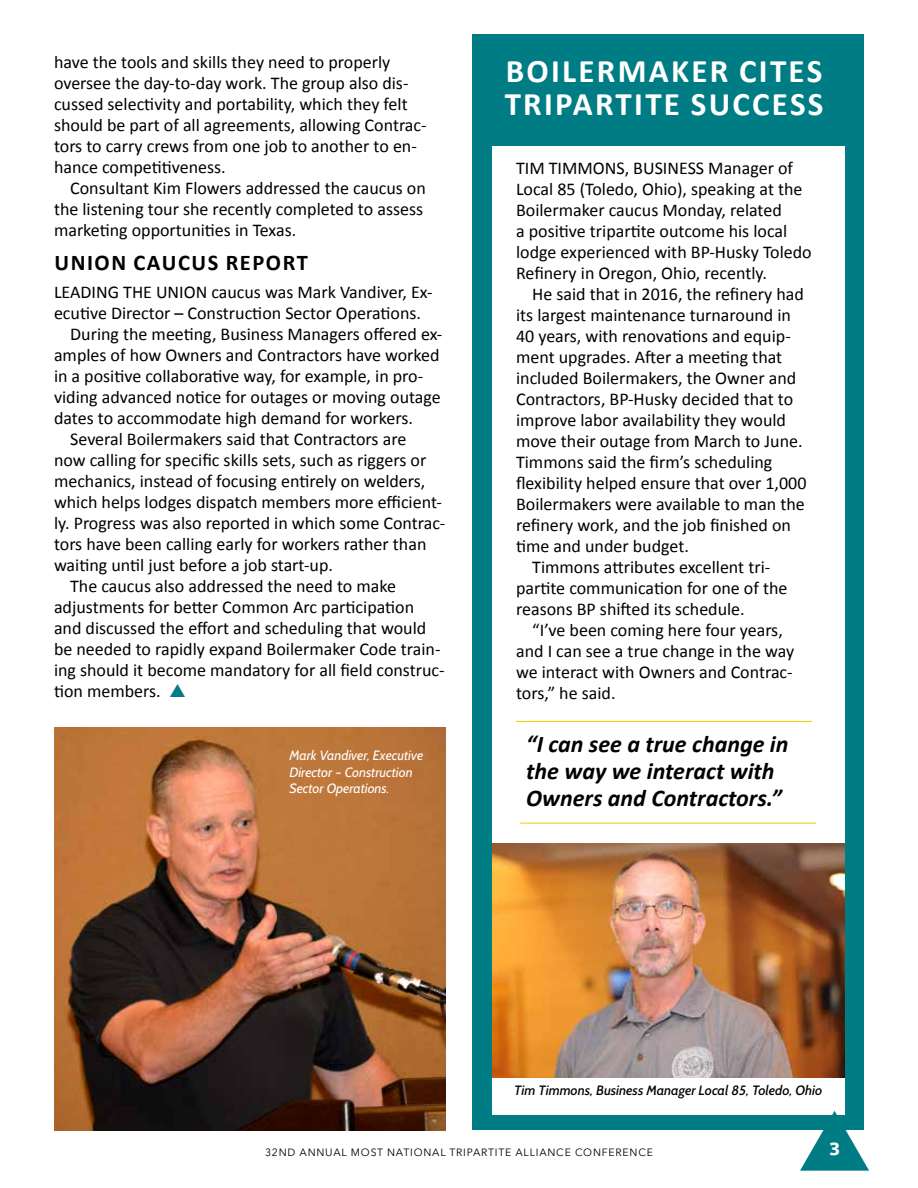
<style>
.page{position:relative;width:918px;height:1188px;background:#fff}
.page>*{position:absolute;margin:0;border:0;box-sizing:border-box;transform-origin:0 0}
.t1{font:700 33px/33px "Calibri";letter-spacing:.07em;color:#fff}
.t2{font:italic 700 24px/27px "Calibri";color:#000}
.t3{font:700 22.5px "Calibri";letter-spacing:.07em;color:#000}
.t4{font:700 20.1px "Colaborate";color:#fff}
.t5{font:18px/21px "Calibri";color:#000}
.t6{font:italic 13.5px/16.5px "Cabin";color:#fff}
.t7{font:italic 500 13.5px "Cabin";color:#000}
.t8{font:10.5px "Avenir Next LT Pro";letter-spacing:.075em;color:#000}
</style>
<div class="page">
<div style="left:472px;top:34px;width:392px;height:1096px;background:#007c85"></div>
<div style="left:492px;top:146px;width:352px;height:968px;background:#fff"></div>
<img style="left:54px;top:728px;width:392px;height:402px">
<img style="left:492px;top:843px;width:352px;height:235px">
<hr style="left:516px;top:721px;width:296px;height:1px;background:#f0ca00">
<hr style="left:520px;top:823px;width:296px;height:1px;background:#f0ca00">
<svg style="left:800px;top:1111px;width:69px;height:60px"></svg>
<p class="t5" style="left:54px;top:51px;width:374px">have the tools and skills they need to properly oversee the day-to-day work. The group also dis&shy;cussed selectivity and portability, which they felt should be part of all agreements, allowing Contrac&shy;tors to carry crews from one job to another to en&shy;hance competitiveness.</p>
<p class="t5" style="left:54px;top:177px;width:373px;text-indent:16px">Consultant Kim Flowers addressed the caucus on the listening tour she recently completed to assess marketing opportunities in Texas.</p>
<p class="t3" style="left:54px;top:248px;width:255px">UNION CAUCUS REPORT</p>
<p class="t5" style="left:54px;top:281px;width:380px">LEADING THE UNION caucus was Mark Vandiver, Ex-</p>
<p class="t5" style="left:54px;top:302px;width:369px">ecutive Director – Construction Sector Operations.</p>
<p class="t5" style="left:70px;top:323px;width:374px">During the meeting, Business Managers offered ex-</p>
<p class="t5" style="left:54px;top:344px;width:387px">amples of how Owners and Contractors have worked</p>
<p class="t5" style="left:54px;top:365px;width:371px">in a positive collaborative way, for example, in pro-</p>
<p class="t5" style="left:54px;top:386px;width:388px">viding advanced notice for outages or moving outage</p>
<p class="t5" style="left:54px;top:407px;width:360px">dates to accommodate high demand for workers.</p>
<p class="t5" style="left:70px;top:428px;width:338px">Several Boilermakers said that Contractors are</p>
<p class="t5" style="left:54px;top:449px;width:374px">now calling for specific skills sets, such as riggers or</p>
<p class="t5" style="left:54px;top:470px;width:373px">mechanics, instead of focusing entirely on welders,</p>
<p class="t5" style="left:54px;top:491px;width:390px">which helps lodges dispatch members more efficient-</p>
<p class="t5" style="left:54px;top:512px;width:393px">ly. Progress was also reported in which some Contrac-</p>
<p class="t5" style="left:54px;top:533px;width:374px">tors have been calling early for workers rather than</p>
<p class="t5" style="left:54px;top:554px;width:281px">waiting until just before a job start-up.</p>
<p class="t5" style="left:70px;top:575px;width:327px">The caucus also addressed the need to make</p>
<p class="t5" style="left:54px;top:596px;width:362px">adjustments for better Common Arc participation</p>
<p class="t5" style="left:54px;top:617px;width:374px">and discussed the effort and scheduling that would</p>
<p class="t5" style="left:54px;top:638px;width:388px">be needed to rapidly expand Boilermaker Code train-</p>
<p class="t5" style="left:54px;top:659px;width:392px">ing should it become mandatory for all field construc-</p>
<p class="t5" style="left:54px;top:680px;width:108px">tion members.</p>
<p class="t6" style="left:289px;top:747px;width:135px">Mark Vandiver, Executive<br>Director – Construction<br>Sector Operations.</p>
<h1 class="t1" style="left:505px;top:55px;width:320px">BOILERMAKER CITES<br>TRIPARTITE SUCCESS</h1>
<p class="t5" style="left:516px;top:157px;width:297px">TIM TIMMONS, BUSINESS Manager of Local 85 (Toledo, Ohio), speaking at the Boilermaker caucus Monday, related<br>a positive tripartite outcome his local lodge experienced with BP-Husky Toledo Refinery in Oregon, Ohio, recently.</p>
<p class="t5" style="left:532px;top:283px;width:273px">He said that in 2016, the refinery had</p>
<p class="t5" style="left:516px;top:304px;width:276px">its largest maintenance turnaround in</p>
<p class="t5" style="left:516px;top:325px;width:276px">40 years, with renovations and equip-</p>
<p class="t5" style="left:516px;top:346px;width:268px">ment upgrades. After a meeting that</p>
<p class="t5" style="left:516px;top:367px;width:282px">included Boilermakers, the Owner and</p>
<p class="t5" style="left:516px;top:388px;width:279px">Contractors, BP-Husky decided that to</p>
<p class="t5" style="left:516px;top:409px;width:271px">improve labor availability they would</p>
<p class="t5" style="left:516px;top:430px;width:288px">move their outage from March to June.</p>
<p class="t5" style="left:516px;top:451px;width:258px">Timmons said the firm’s scheduling</p>
<p class="t5" style="left:516px;top:472px;width:292px">flexibility helped ensure that over 1,000</p>
<p class="t5" style="left:516px;top:493px;width:290px">Boilermakers were available to man the</p>
<p class="t5" style="left:516px;top:514px;width:276px">refinery work, and the job finished on</p>
<p class="t5" style="left:516px;top:535px;width:174px">time and under budget.</p>
<p class="t5" style="left:532px;top:556px;width:240px">Timmons attributes excellent tri-</p>
<p class="t5" style="left:516px;top:577px;width:273px">partite communication for one of the</p>
<p class="t5" style="left:516px;top:598px;width:230px">reasons BP shifted its schedule.</p>
<p class="t5" style="left:532px;top:619px;width:252px">“I’ve been coming here four years,</p>
<p class="t5" style="left:516px;top:640px;width:280px">and I can see a true change in the way</p>
<p class="t5" style="left:516px;top:661px;width:278px">we interact with Owners and Contrac-</p>
<p class="t5" style="left:516px;top:682px;width:101px">tors,” he said.</p>
<h2 class="t2" style="left:526px;top:730px;width:264px">“I can see a true change in the way we interact with<br>Owners and Contractors.”</h2>
<p class="t7" style="left:514px;top:1082px;width:309px">Tim Timmons, Business Manager Local 85, Toledo, Ohio</p>
<p class="t8" style="left:265px;top:1146px;width:389px">32ND ANNUAL MOST NATIONAL TRIPARTITE ALLIANCE CONFERENCE</p>
<p class="t4" style="left:829px;top:1138px;width:13px">3</p>
</div>
